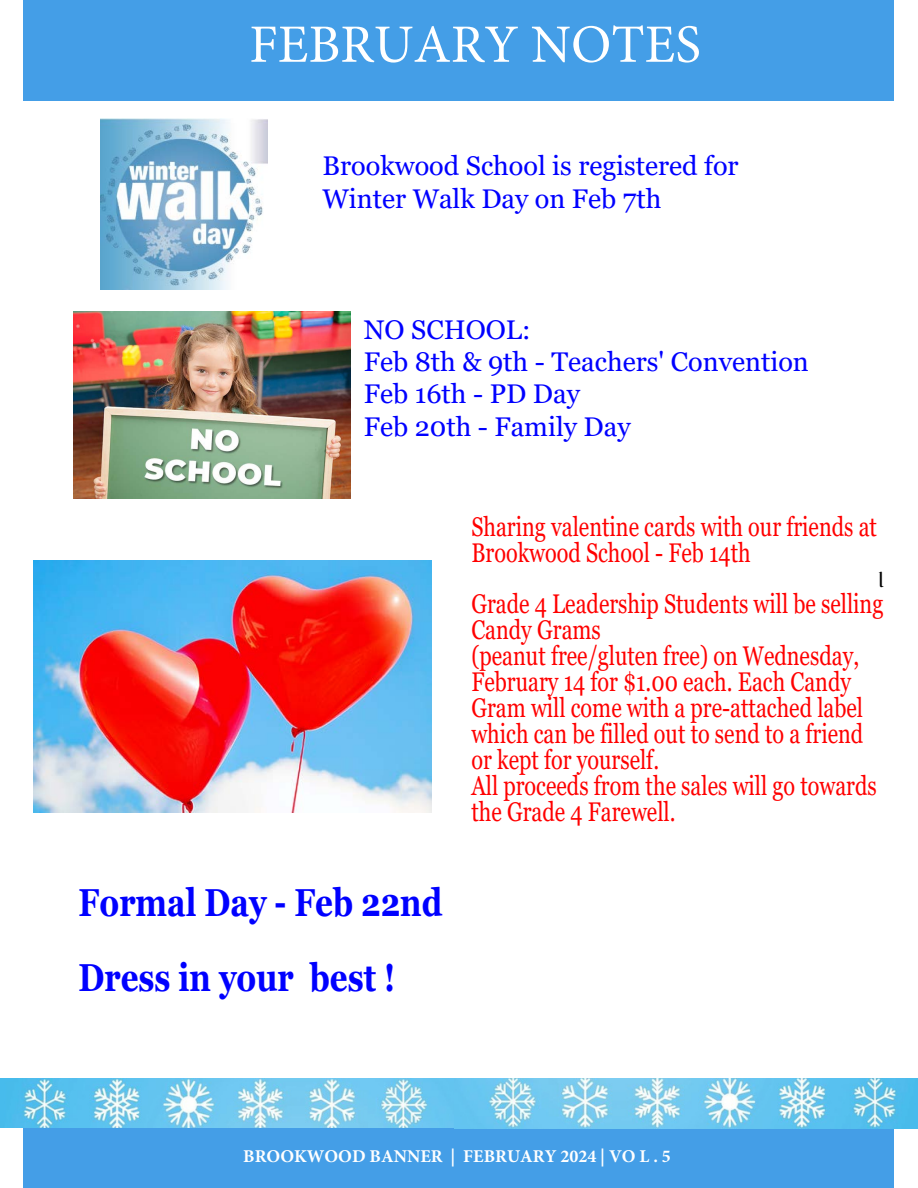
<style>
.page{position:relative;width:918px;height:1188px;background:#fff}
.page>*{position:absolute;margin:0;border:0;box-sizing:border-box;transform-origin:0 0}
.t1{font:54px "Minion Pro";color:#fff}
.t2{font:700 39px/74.8px "Georgia";color:#00f;scale:.8 1}
.t3{font:27px/26px "Georgia";color:#f00;scale:.8 1}
.t4{font:27px/32.4px "Georgia";color:#00f}
.t5{font:21px "Granaina limpia";color:#000}
.t6{font:700 18px "Minion Pro";color:#fff}
</style>
<div class="page">
<div style="left:24px;top:0;width:870px;height:101px;background:#449ee7"></div>
<div style="left:24px;top:1128px;width:870px;height:60px;background:#449ee7"></div>
<img style="left:0;top:1078px;width:462px;height:50px">
<img style="left:455px;top:1079px;width:463px;height:49px">
<img style="left:101px;top:118px;width:166px;height:172px">
<img style="left:33px;top:560px;width:398px;height:252px">
<img style="left:74px;top:312px;width:276px;height:187px">
<p class="t1" style="left:249px;top:8px;width:453px">FEBRUARY NOTES</p>
<p class="t4" style="left:323px;top:150px;width:418px">Brookwood School is registered for<br>Winter Walk Day on Feb 7th</p>
<p class="t4" style="left:364px;top:314px;width:446px">NO SCHOOL:<br>Feb 8th &amp; 9th - Teachers' Convention<br>Feb 16th - PD Day<br>Feb 20th - Family Day</p>
<h2 class="t2" style="left:79px;top:866px;width:456px">Formal Day - Feb 22nd<br>Dress in your best !</h2>
<p class="t3" style="left:471px;top:514px;width:509px">Sharing valentine cards with our friends at<br>Brookwood School - Feb 14th</p>
<p class="t3" style="left:471px;top:592px;width:516px">Grade 4 Leadership Students will be selling Candy Grams<br>(peanut free/gluten free) on Wednesday, February 14 for $1.00 each. Each Candy Gram will come with a pre-attached label which can be filled out to send to a friend or kept for yourself.<br>All proceeds from the sales will go towards the Grade 4 Farewell.</p>
<p class="t5" style="left:879px;top:571px;width:6px">l</p>
<p class="t6" style="left:243px;top:1144px;width:429px">BROOKWOOD BANNER | FEBRUARY 2024 | VO L . 5</p>
</div>
